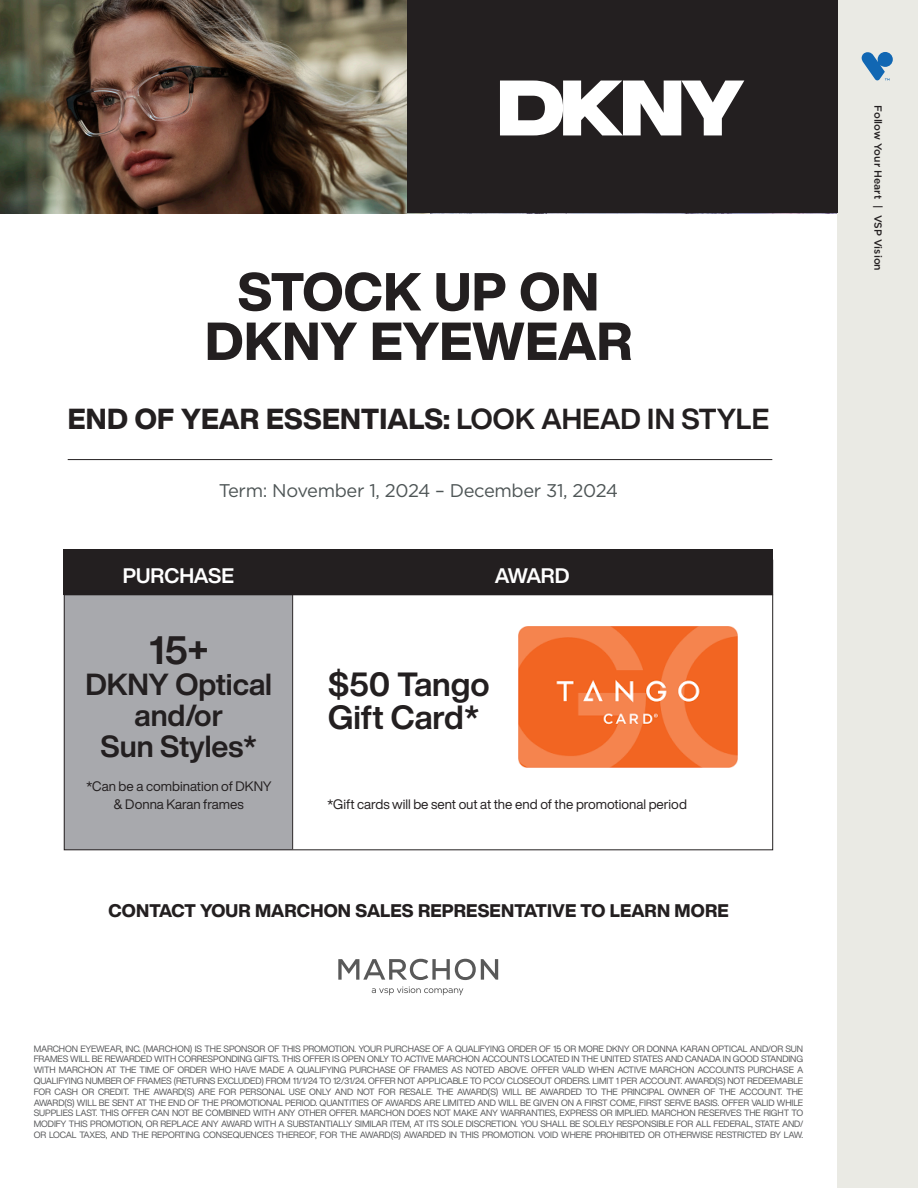
<style>
.page{position:relative;width:918px;height:1188px;background:#fff}
.page>*{position:absolute;margin:0;border:0;box-sizing:border-box;transform-origin:0 0}
.t1{font:800 52.5px "Helvetica Now Display";letter-spacing:.005em;color:#231f20}
.t2{font:700 39px "Helvetica Now Display";color:#231f20}
.t3{font:700 33px "Helvetica Now Display";color:#231f20}
.t4{font:700 30px "Helvetica Now Display";color:#231f20}
.t5{font:800 28.5px "Helvetica Now Display";letter-spacing:.01em;color:#231f20}
.t6{font:700 20.7px "Helvetica Now Display";letter-spacing:-.005em;color:#fff}
.t7{font:18.3px "Gotham";letter-spacing:-.02em;color:#4e5556}
.t8{font:800 18px "Helvetica Now Display";letter-spacing:.01em;color:#231f20}
.t9{font:13.5px/18px "Helvetica Now Display";color:#231f20;text-align:center}
.t10{font:500 10.35px "Gotham";color:#231f20}
.t11{font:9px/10.8px "Helvetica Now Display";letter-spacing:-.01em;color:#57585a;text-align:justify}
.s1{font-weight:700}
</style>
<div class="page">
<div style="left:65px;top:595px;width:227px;height:254px;background:#a8a9ad"></div>
<div style="left:64px;top:549px;width:709px;height:46px;background:#231f20"></div>
<hr style="left:292px;top:587px;width:1px;height:262px;background:#231f20">
<div style="left:837px;top:0;width:81px;height:1188px;background:#eaeae4"></div>
<svg style="left:862px;top:52px;width:31px;height:28px"></svg>
<svg style="left:338px;top:959px;width:160px;height:21px"></svg>
<svg style="left:372px;top:986px;width:91px;height:9px"></svg>
<img style="left:0;top:1px;width:407px;height:212px">
<div style="left:407px;top:1px;width:430px;height:212px;background:#231f20"></div>
<img style="left:519px;top:627px;width:218px;height:140px">
<svg style="left:318px;top:55px;width:426px;height:80px"></svg>
<hr style="left:68px;top:459px;width:704px;height:1px;background:#231f20">
<p class="t1" style="left:238px;top:256px;width:363px">STOCK UP ON</p>
<p class="t1" style="left:205px;top:306px;width:429px">DKNY EYEWEAR</p>
<p class="t5" style="left:68px;top:399px;width:703px">END OF YEAR ESSENTIALS: <span class="s1">LOOK AHEAD IN STYLE</span></p>
<p class="t7" style="left:219px;top:479px;width:401px">Term: November 1, 2024 – December 31, 2024</p>
<p class="t6" style="left:123px;top:561px;width:112px">PURCHASE</p>
<p class="t6" style="left:495px;top:561px;width:76px">AWARD</p>
<p class="t2" style="left:149px;top:624px;width:61px">15+</p>
<p class="t4" style="left:85px;top:664px;width:188px">DKNY Optical</p>
<p class="t4" style="left:135px;top:695px;width:90px">and/or</p>
<p class="t4" style="left:101px;top:726px;width:158px">Sun Styles*</p>
<p class="t9" style="left:86px;top:777px;width:187px">*Can be a combination of DKNY &amp; Donna Karan frames</p>
<p class="t3" style="left:328px;top:661px;width:163px">$50 Tango</p>
<p class="t3" style="left:328px;top:694px;width:153px">Gift Card*</p>
<p class="t9" style="left:327px;top:795px;width:361px">*Gift cards will be sent out at the end of the promotional period</p>
<p class="t8" style="left:108px;top:899px;width:622px">CONTACT YOUR MARCHON SALES REPRESENTATIVE TO LEARN MORE</p>
<p class="t11" style="left:34px;top:1043px;width:771px">MARCHON EYEWEAR, INC. (MARCHON) IS THE SPONSOR OF THIS PROMOTION. YOUR PURCHASE OF A QUALIFYING ORDER OF 15 OR MORE DKNY OR DONNA KARAN OPTICAL AND/OR SUN FRAMES WILL BE REWARDED WITH CORRESPONDING GIFTS. THIS OFFER IS OPEN ONLY TO ACTIVE MARCHON ACCOUNTS LOCATED IN THE UNITED STATES AND CANADA IN GOOD STANDING WITH MARCHON AT THE TIME OF ORDER WHO HAVE MADE A QUALIFYING PURCHASE OF FRAMES AS NOTED ABOVE. OFFER VALID WHEN ACTIVE MARCHON ACCOUNTS PURCHASE A QUALIFYING NUMBER OF FRAMES (RETURNS EXCLUDED) FROM 11/1/24 TO 12/31/24. OFFER NOT APPLICABLE TO PCO/ CLOSEOUT ORDERS. LIMIT 1 PER ACCOUNT. AWARD(S) NOT REDEEMABLE FOR CASH OR CREDIT. THE AWARD(S) ARE FOR PERSONAL USE ONLY AND NOT FOR RESALE. THE AWARD(S) WILL BE AWARDED TO THE PRINCIPAL OWNER OF THE ACCOUNT. THE AWARD(S) WILL BE SENT AT THE END OF THE PROMOTIONAL PERIOD. QUANTITIES OF AWARDS ARE LIMITED AND WILL BE GIVEN ON A FIRST COME, FIRST SERVE BASIS. OFFER VALID WHILE SUPPLIES LAST. THIS OFFER CAN NOT BE COMBINED WITH ANY OTHER OFFER. MARCHON DOES NOT MAKE ANY WARRANTIES, EXPRESS OR IMPLIED. MARCHON RESERVES THE RIGHT TO MODIFY THIS PROMOTION, OR REPLACE ANY AWARD WITH A SUBSTANTIALLY SIMILAR ITEM, AT ITS SOLE DISCRETION. YOU SHALL BE SOLELY RESPONSIBLE FOR ALL FEDERAL, STATE AND/ OR LOCAL TAXES, AND THE REPORTING CONSEQUENCES THEREOF, FOR THE AWARD(S) AWARDED IN THIS PROMOTION. VOID WHERE PROHIBITED OR OTHERWISE RESTRICTED BY LAW.</p>
<p class="t10" style="left:885px;top:105px;width:167px;rotate:90deg">Follow Your Heart | VSP Vision</p>
</div>
